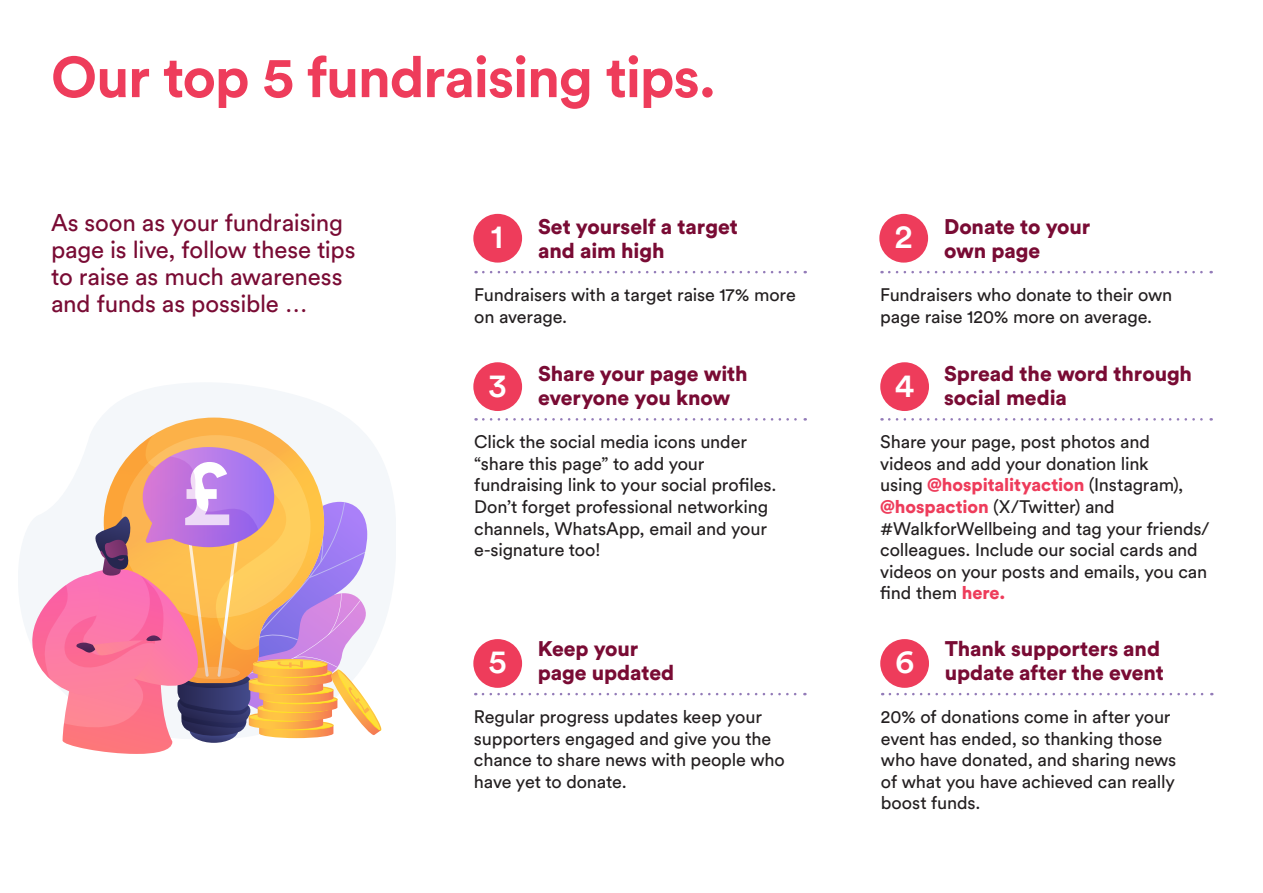
<style>
.page{position:relative;width:1263px;height:893px;background:#fff}
.page>*{position:absolute;margin:0;border:0;box-sizing:border-box;transform-origin:0 0}
.Page_header{font:700 57px "Circular Std";letter-spacing:-.025em;color:#ee3c5b}
.t1{font:500 33px "Circular Std";color:#fff}
.Lead_text_Light_14pt{font:24px/27px "Circular Std";letter-spacing:-.01em;color:#790b34}
.Tips_headings{font:900 21px/24px "Circular Std";letter-spacing:-.005em;color:#790b34}
.Body_copy_13pt{font:18px/21.6px "Circular Std";letter-spacing:-.01em;color:#231f20}
.s1{font-weight:900;color:#ee3c5b}
</style>
<div class="page">
<svg style="left:19px;top:383px;width:377px;height:242px"></svg>
<svg style="left:104px;top:418px;width:220px;height:29px"></svg>
<svg style="left:104px;top:435px;width:182px;height:12px"></svg>
<div style="left:121px;top:435px;width:189px;height:183px;background:#fcbf62;border-radius:50%"></div>
<svg style="left:25px;top:447px;width:358px;height:307px"></svg>
<svg style="left:483px;top:693px;width:322px;height:2px"></svg>
<svg style="left:890px;top:693px;width:322px;height:2px"></svg>
<div style="left:473px;top:639px;width:49px;height:49px;background:#ee3c5b;border-radius:50%"></div>
<div style="left:880px;top:639px;width:49px;height:49px;background:#ee3c5b;border-radius:50%"></div>
<svg style="left:483px;top:418px;width:323px;height:3px"></svg>
<svg style="left:889px;top:418px;width:323px;height:3px"></svg>
<div style="left:473px;top:362px;width:49px;height:49px;background:#ee3c5b;border-radius:50%"></div>
<div style="left:880px;top:362px;width:49px;height:49px;background:#ee3c5b;border-radius:50%"></div>
<div style="left:473px;top:214px;width:49px;height:49px;background:#ee3c5b;border-radius:50%"></div>
<svg style="left:483px;top:271px;width:323px;height:2px"></svg>
<svg style="left:889px;top:271px;width:323px;height:2px"></svg>
<div style="left:879px;top:214px;width:49px;height:49px;background:#ee3c5b;border-radius:50%"></div>
<p class="Page_header" style="left:51px;top:40px;width:667px">Our top 5 fundraising tips.</p>
<p class="Lead_text_Light_14pt" style="left:51px;top:209px;width:306px">As soon as your fundraising page is live, follow these tips to raise as much awareness and funds as possible …</p>
<p class="t1" style="left:491px;top:216px;width:14px">1</p>
<p class="Tips_headings" style="left:538px;top:214px;width:201px">Set yourself a target and aim high</p>
<p class="Body_copy_13pt" style="left:474px;top:284px;width:323px">Fundraisers with a target raise 17% more on average.</p>
<p class="Tips_headings" style="left:944px;top:214px;width:148px">Donate to your own page</p>
<p class="Body_copy_13pt" style="left:880px;top:284px;width:294px">Fundraisers who donate to their own page raise 120% more on average.</p>
<p class="t1" style="left:895px;top:216px;width:19px">2</p>
<p class="Tips_headings" style="left:538px;top:361px;width:211px">Share your page with everyone you know</p>
<p class="Body_copy_13pt" style="left:474px;top:431px;width:304px">Click the social media icons under “share this page” to add your fundraising link to your social profiles.<br>Don’t forget professional networking channels, WhatsApp, email and your e-signature too!</p>
<p class="Tips_headings" style="left:944px;top:361px;width:250px">Spread the word through social media</p>
<p class="Body_copy_13pt" style="left:880px;top:431px;width:331px">Share your page, post photos and<br>videos and add your donation link<br>using <span class="s1">@hospitalityaction</span> (Instagram), <span class="s1">@hospaction</span> (X/Twitter) and #WalkforWellbeing and tag your friends/ colleagues. Include our social cards and videos on your posts and emails, you can find them <span class="s1">here.</span></p>
<p class="t1" style="left:489px;top:364px;width:20px">3</p>
<p class="t1" style="left:895px;top:364px;width:21px">4</p>
<p class="Tips_headings" style="left:945px;top:636px;width:221px">Thank supporters and update after the event</p>
<p class="Body_copy_13pt" style="left:881px;top:706px;width:297px">20% of donations come in after your event has ended, so thanking those who have donated, and sharing news of what you have achieved can really boost funds.</p>
<p class="Tips_headings" style="left:538px;top:636px;width:138px">Keep your page updated</p>
<p class="Body_copy_13pt" style="left:474px;top:706px;width:312px">Regular progress updates keep your supporters engaged and give you the chance to share news with people who have yet to donate.</p>
<p class="t1" style="left:489px;top:641px;width:20px">5</p>
<p class="t1" style="left:895px;top:641px;width:21px">6</p>
</div>
